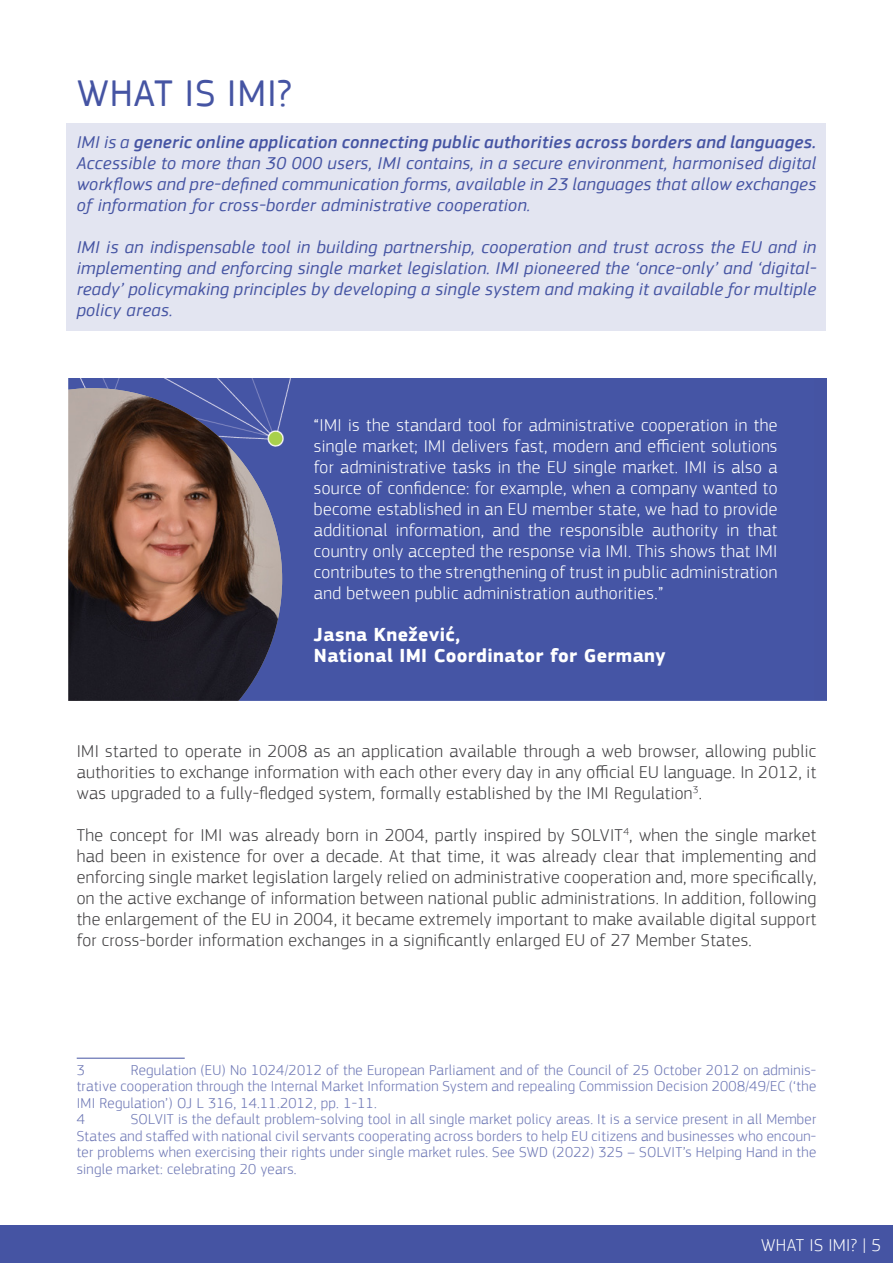
<style>
.page{position:relative;width:893px;height:1263px;background:#fff}
.page>*{position:absolute;margin:0;border:0;box-sizing:border-box;transform-origin:0 0}
.t1{font:39px "EC Square Sans Pro";letter-spacing:.02em;color:#4554a3}
.t2{font:700 19.5px/21px "EC Square Sans Pro";letter-spacing:.02em;color:#fff}
.t3{font:300 18px/21px "EC Square Sans Pro";letter-spacing:.02em;color:#414042;text-align:justify}
.t4{font:italic 18px/21px "EC Square Sans Pro";letter-spacing:.02em;color:#4554a3;text-align:justify}
.t5{font:300 18px/21px "EC Square Sans Pro";letter-spacing:.02em;color:#fff;text-align:justify}
.t6{font:300 15px/16.5px "EC Square Sans Pro";letter-spacing:.02em;color:#6c76b4}
.s1{font-weight:500}
</style>
<div class="page">
<div style="left:68px;top:378px;width:745px;height:323px;background:#4555a5"></div>
<img style="left:68px;top:388px;width:214px;height:313px">
<div style="left:67px;top:123px;width:759px;height:208px;background:#e3e5f1"></div>
<div style="left:0;top:1226px;width:893px;height:37px;background:#4554a3"></div>
<hr style="left:77px;top:1058px;width:108px;height:1px;background:#4554a3">
<h1 class="t1" style="left:77px;top:70px;width:216px">WHAT IS IMI?</h1>
<p class="t4" style="left:77px;top:131px;width:741px">IMI is a <span class="s1">generic online application connecting public authorities across borders and languages.<br></span>Accessible to more than 30 000 users, IMI contains, in a secure environment, harmonised digital workflows and pre-defined communication forms, available in 23 languages that allow exchanges of information for cross-border administrative cooperation.</p>
<p class="t4" style="left:77px;top:236px;width:741px">IMI is an indispensable tool in building partnership, cooperation and trust across the EU and in implementing and enforcing single market legislation. IMI pioneered the ‘once-only’ and ‘digital&shy;ready’ policymaking principles by developing a single system and making it available for multiple policy areas.</p>
<p class="t5" style="left:314px;top:414px;width:465px">“IMI is the standard tool for administrative cooperation in the single market; IMI delivers fast, modern and efficient solutions for administrative tasks in the EU single market. IMI is also a source of confidence: for example, when a company wanted to become established in an EU member state, we had to provide additional information, and the responsible authority in that country only accepted the response via IMI. This shows that IMI contributes to the strengthening of trust in public administration and between public administration authorities.”</p>
<p class="t2" style="left:314px;top:625px;width:353px">Jasna Knežević,<br>National IMI Coordinator for Germany</p>
<p class="t3" style="left:77px;top:740px;width:741px">IMI started to operate in 2008 as an application available through a web browser, allowing public authorities to exchange information with each other every day in any official EU language. In 2012, it was upgraded to a fully-fledged system, formally established by the IMI Regulation<sup>3</sup>.</p>
<p class="t3" style="left:77px;top:824px;width:741px">The concept for IMI was already born in 2004, partly inspired by SOLVIT<sup>4</sup>, when the single market had been in existence for over a decade. At that time, it was already clear that implementing and enforcing single market legislation largely relied on administrative cooperation and, more specifically, on the active exchange of information between national public administrations. In addition, following the enlargement of the EU in 2004, it became extremely important to make available digital support for cross-border information exchanges in a significantly enlarged EU of 27 Member States.</p>
<p class="t6" style="left:77px;top:1061px;width:741px;text-indent:54px">Regulation (EU) No 1024/2012 of the European Parliament and of the Council of 25 October 2012 on adminis&shy;trative cooperation through the Internal Market Information System and repealing Commission Decision 2008/49/EC (‘the IMI Regulation’) OJ L 316, 14.11.2012, pp. 1-11.<br>4</p>
<p class="t6" style="left:77px;top:1061px;width:10px">3</p>
<p class="t6" style="left:77px;top:1111px;width:741px;text-align:justify;text-indent:54px">SOLVIT is the default problem-solving tool in all single market policy areas. It is a service present in all Member States and staffed with national civil servants cooperating across borders to help EU citizens and businesses who encoun&shy;ter problems when exercising their rights under single market rules. See SWD (2022) 325 – SOLVIT’s Helping Hand in the single market: celebrating 20 years.</p>
<p class="t5" style="left:761px;top:1234px;width:122px">WHAT IS IMI? | 5</p>
</div>
